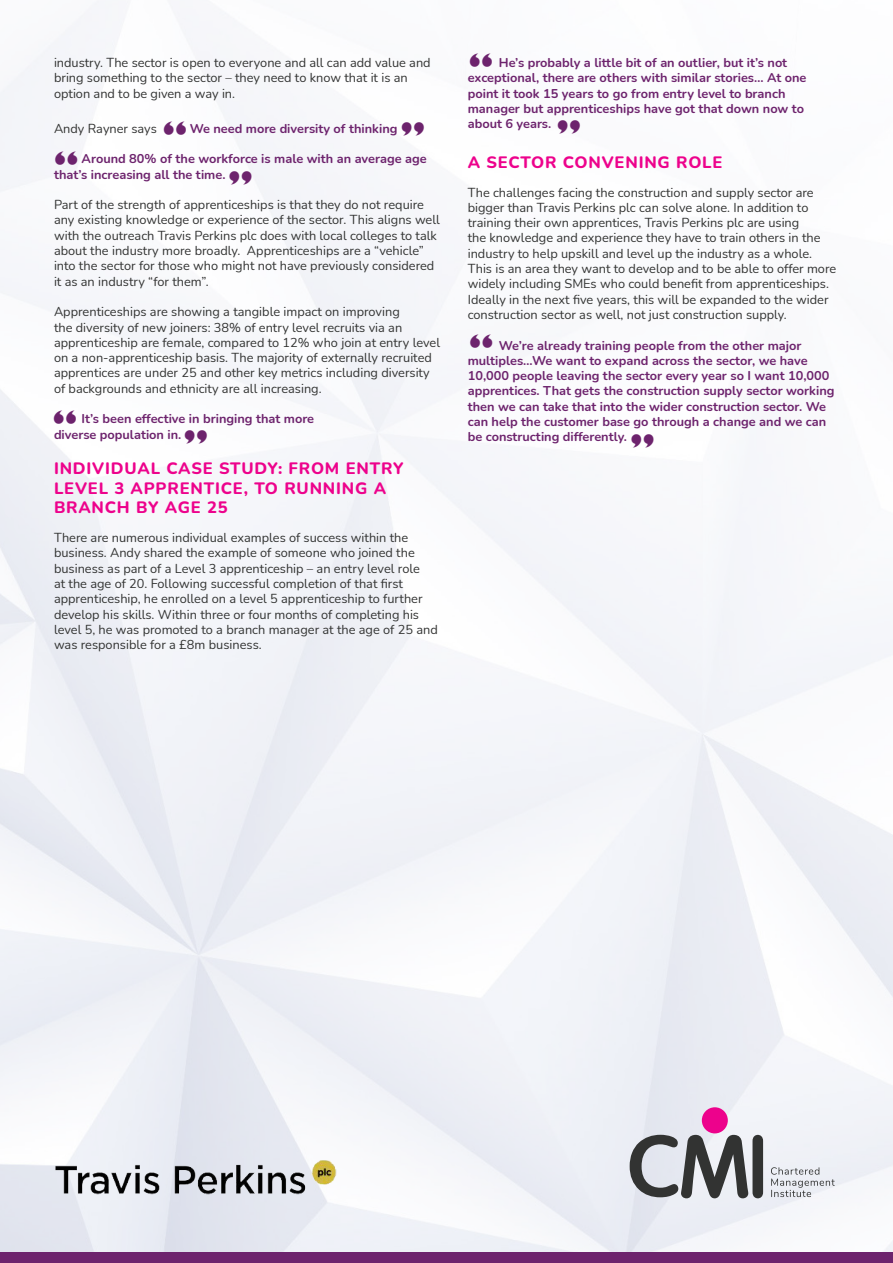
<style>
.page{position:relative;width:893px;height:1263px;background:#fff}
.page>*{position:absolute;margin:0;border:0;box-sizing:border-box;transform-origin:0 0}
.t1{font:800 29.4px "Gill Sans";color:#6d236d}
.t2{font:800 16.5px/19.8px "Nunito";letter-spacing:.05em;color:#ed028c}
.t3{font:12.75px/15.3px "Nunito";color:#323332}
.t4{font:700 12.75px/15.3px "Nunito";color:#6d236d}
</style>
<div class="page">
<div style="left:0;top:0;width:893px;height:1263px;background:linear-gradient(to bottom,#fcfcfd,#edeff5)"></div>
<svg style="left:630px;top:1135px;width:133px;height:63px;background:#8d8e91"></svg>
<div style="left:702px;top:1107px;width:26px;height:26px;background:#ed028c;border-radius:50%"></div>
<svg style="left:771px;top:1167px;width:64px;height:30px;background:#d1d3d8"></svg>
<img style="left:9px;top:1157px;width:374px;height:49px">
<div style="left:0;top:1252px;width:893px;height:11px;background:#6d236d"></div>
<p class="t3" style="left:54px;top:54px;width:378px">industry. The sector is open to everyone and all can add value and bring something to the sector – they need to know that it is an option and to be given a way in.</p>
<p class="t3" style="left:54px;top:120px;width:104px">Andy Rayner says</p>
<p class="t4" style="left:190px;top:120px;width:209px">We need more diversity of thinking</p>
<p class="t4" style="left:54px;top:151px;width:374px;text-indent:28px">Around 80% of the workforce is male with an average age that’s increasing all the time.</p>
<p class="t3" style="left:54px;top:197px;width:387px">Part of the strength of apprenticeships is that they do not require any existing knowledge or experience of the sector. This aligns well with the outreach Travis Perkins plc does with local colleges to talk about the industry more broadly. Apprenticeships are a “vehicle” into the sector for those who might not have previously considered it as an industry “for them”.</p>
<p class="t3" style="left:54px;top:304px;width:388px">Apprenticeships are showing a tangible impact on improving<br>the diversity of new joiners: 38% of entry level recruits via an apprenticeship are female, compared to 12% who join at entry level on a non-apprenticeship basis. The majority of externally recruited apprentices are under 25 and other key metrics including diversity of backgrounds and ethnicity are all increasing.</p>
<p class="t4" style="left:54px;top:411px;width:262px;text-indent:28px">It’s been effective in bringing that more diverse population in.</p>
<p class="t2" style="left:54px;top:457px;width:351px">INDIVIDUAL CASE STUDY: FROM ENTRY<br>LEVEL 3 APPRENTICE, TO RUNNING A<br>BRANCH BY AGE 25</p>
<p class="t3" style="left:54px;top:530px;width:385px">There are numerous individual examples of success within the business. Andy shared the example of someone who joined the business as part of a Level 3 apprenticeship – an entry level role<br>at the age of 20. Following successful completion of that first apprenticeship, he enrolled on a level 5 apprenticeship to further develop his skills. Within three or four months of completing his level 5, he was promoted to a branch manager at the age of 25 and was responsible for a £8m business.</p>
<p class="t1" style="left:163px;top:114px;width:26px">“</p>
<p class="t1" style="left:425px;top:143px;width:26px;rotate:-180deg">“</p>
<p class="t1" style="left:54px;top:145px;width:26px">“</p>
<p class="t1" style="left:253px;top:191px;width:26px;rotate:-180deg">“</p>
<p class="t1" style="left:53px;top:403px;width:26px">“</p>
<p class="t1" style="left:208px;top:450px;width:26px;rotate:-180deg">“</p>
<p class="t1" style="left:469px;top:47px;width:26px">“</p>
<p class="t4" style="left:468px;top:54px;width:340px;text-indent:31px">He’s probably a little bit of an outlier, but it’s not exceptional, there are others with similar stories… At one point it took 15 years to go from entry level to branch manager but apprenticeships have got that down now to about 6 years.</p>
<p class="t2" style="left:468px;top:151px;width:256px">A SECTOR CONVENING ROLE</p>
<p class="t3" style="left:468px;top:184px;width:370px">The challenges facing the construction and supply sector are bigger than Travis Perkins plc can solve alone. In addition to training their own apprentices, Travis Perkins plc are using<br>the knowledge and experience they have to train others in the industry to help upskill and level up the industry as a whole.<br>This is an area they want to develop and to be able to offer more widely including SMEs who could benefit from apprenticeships.<br>Ideally in the next five years, this will be expanded to the wider construction sector as well, not just construction supply.</p>
<p class="t4" style="left:468px;top:337px;width:368px;text-indent:31px">We’re already training people from the other major multiples…We want to expand across the sector, we have 10,000 people leaving the sector every year so I want 10,000 apprentices. That gets the construction supply sector working then we can take that into the wider construction sector. We can help the customer base go through a change and we can be constructing differently.</p>
<p class="t1" style="left:581px;top:140px;width:26px;rotate:-180deg">“</p>
<p class="t1" style="left:469px;top:328px;width:26px">“</p>
<p class="t1" style="left:655px;top:454px;width:26px;rotate:-180deg">“</p>
</div>
